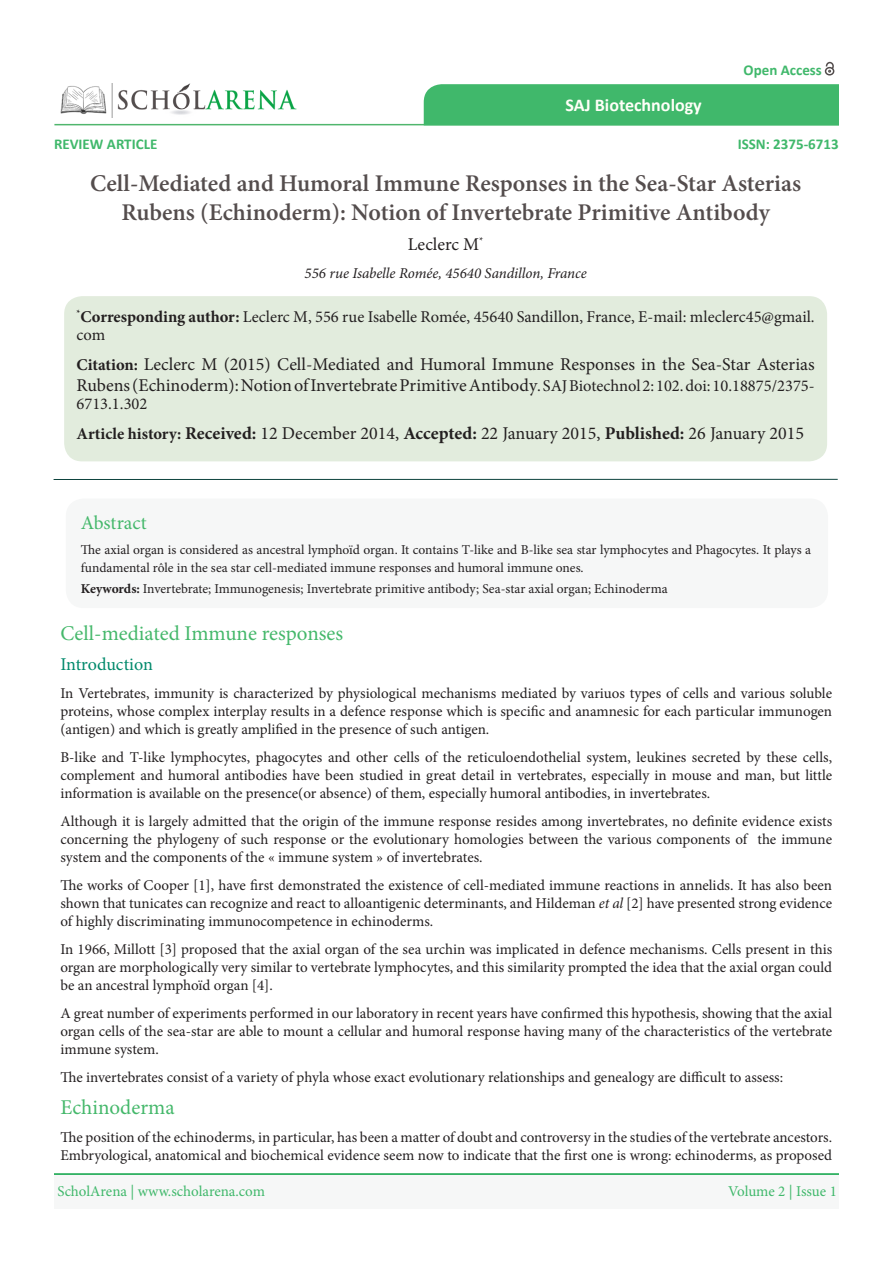
<style>
.page{position:relative;width:893px;height:1263px;background:#fff}
.page>*{position:absolute;margin:0;border:0;box-sizing:border-box;transform-origin:0 0}
.t1{font:600 24px/28.8px "Minion Pro";color:#544d4d;text-align:center}
.t2{font:21px "Minion Pro";color:#45b86b}
.t3{font:19.5px "Minion Pro";color:#45b86b}
.t4{font:18px/21.6px "Minion Pro";color:#231f20}
.t5{font:700 18px "Calibri";color:#fffff8}
.t6{font:18px "Minion Pro";color:#00896b}
.t7{font:16.5px/18px "Minion Pro";color:#231f20}
.t8{font:15px/18px "Minion Pro";color:#231f20;text-align:justify}
.t9{font:15px "Minion Pro";letter-spacing:-.005em;color:#40b86b}
.t10{font:italic 15px "Minion Pro";letter-spacing:-.005em;color:#231f20}
.t11{font:700 15px "Calibri";color:#40b86b}
.t12{font:13.5px/18px "Minion Pro";letter-spacing:-.005em;color:#231f20}
.t13{font:10.5px "Minion Pro";color:#231f20}
.t14{font:700 9.6px "Minion Pro";color:#231f20}
.s1{font-weight:700}
.s2{font-weight:700;font-size:16.5px}
.s3{font-size:16.5px}
.s4{font-style:italic}
</style>
<div class="page">
<hr style="left:54px;top:479px;width:784px;height:1px;background:#0d433d">
<div style="left:64px;top:296px;width:763px;height:165px;background:#e2ecdd;border-radius:18px"></div>
<div style="left:66px;top:498px;width:762px;height:110px;background:#f6f7f7;border-radius:18px"></div>
<img style="left:60px;top:83px;width:237px;height:33px">
<hr style="left:54px;top:124px;width:785px;height:1px;background:#50b66d">
<svg style="left:54px;top:116px;width:106px;height:10px"></svg>
<div style="left:54px;top:1174px;width:785px;height:35px;background:#f6f7f7"></div>
<hr style="left:54px;top:1173px;width:785px;height:2px;background:#0aa345">
<svg style="left:424px;top:61px;width:415px;height:65px"></svg>
<p class="t11" style="left:54px;top:134px;width:105px">REVIEW ARTICLE</p>
<p class="t5" style="left:565px;top:94px;width:138px">SAJ Biotechnology</p>
<p class="t11" style="left:744px;top:60px;width:80px">Open Access</p>
<p class="t11" style="left:738px;top:134px;width:103px">ISSN: 2375-6713</p>
<p class="t1" style="left:90px;top:169px;width:713px">Cell-Mediated and Humoral Immune Responses in the Sea-Star Asterias<br>Rubens (Echinoderm :) Notion of Invertebrate Primitive Antibody</p>
<p class="t13" style="left:479px;top:234px;width:6px">*</p>
<p class="t4" style="left:408px;top:234px;width:73px">Leclerc M</p>
<p class="t10" style="left:305px;top:263px;width:284px">556 rue Isabelle Romée, 45640 Sandillon, France</p>
<p class="t14" style="left:77px;top:306px;width:5px">*</p>
<p class="t7" style="left:77px;top:307px;width:740px"><span class="s1">Corresponding author:</span> Leclerc M, 556 rue Isabelle Romée, 45640 Sandillon, France -E, mail: mleclerc45@gmail. com</p>
<p class="t4" style="left:77px;top:353px;width:740px"><span class="s2">Citation:</span> Leclerc M (2015) Cell-Mediated and Humoral Immune Responses in the Sea-Star Asterias<br>Rubens(Echinoderm :) NotionofInvertebratePrimitiveAntibody<span class="s3">.SAJBiotechnol2:102.doi:10.18875/2375-</span></p>
<p class="t7" style="left:77px;top:395px;width:72px">6713.1.302</p>
<p class="t4" style="left:77px;top:423px;width:729px"><span class="s2">Article history:</span> <span class="s1">Received:</span> 12 December 2014, <span class="s1">Accepted:</span> 22 January 2015, <span class="s1">Published:</span> 26 January 2015</p>
<p class="t3" style="left:81px;top:510px;width:68px">Abstract</p>
<p class="t12" style="left:81px;top:541px;width:732px">The axial organ is considered as ancestral lymphoïd organ It. contains -T like and -B like sea star lymphocytes and Phagocytes It. plays a fundamental rôle in the sea star cell-mediated immune responses and humoral immune ones.</p>
<p class="t12" style="left:81px;top:580px;width:588px"><span class="s1">Keywords:</span> Invertebrate; Immunogenesis; Invertebrate primitive antibody; Sea-star axial organ; Echinoderma</p>
<p class="t2" style="left:60px;top:620px;width:284px">Cell-mediated Immune responses</p>
<p class="t6" style="left:60px;top:653px;width:94px">Introduction</p>
<p class="t8" style="left:60px;top:685px;width:773px">In Vertebrates, immunity is characterized by physiological mechanisms mediated by variuos types of cells and various soluble proteins, whose complex interplay results in a defence response which is specific and anamnesic for each particular immunogen (antigen) and which is greatly amplified in the presence of such antigen.</p>
<p class="t8" style="left:60px;top:749px;width:773px">-B like and -T like lymphocytes, phagocytes and other cells of the reticuloendothelial system, leukines secreted by these cells, complement and humoral antibodies have been studied in great detail in vertebrates, especially in mouse and man, but little information is available on the presence(or absence) of them, especially humoral antibodies in, invertebrates.</p>
<p class="t8" style="left:60px;top:812px;width:773px;text-align:right">Although isit largely admitted that the origin of the immune response resides among invertebrates, no definite evidence exists the immune</p>
<p class="t8" style="left:60px;top:830px;width:688px">concerning the phylogeny of such response or the evolutionary homologies between the various components of system and the components of the « immune system » of invertebrates.</p>
<p class="t8" style="left:60px;top:876px;width:773px">The works of Cooper [ ,]1 have first demonstrated the existence of cell-mediated immune reactions in annelids It. has also been shown that tunicates can recognize and react to alloantigenic determinants, and Hildeman <span class="s4">et al</span> 2[ ] have presented strong evidence of highly discriminating immunocompetence in echinoderms.</p>
<p class="t8" style="left:60px;top:940px;width:773px">In 1966, Millott [3] proposed that the axial organ of the sea urchin was implicated in defence mechanisms. Cells present in this organ are morphologically very similar to vertebrate lymphocytes, and this similarity prompted the idea that the axial organ could be an ancestral lymphoïd organ . [4]</p>
<p class="t8" style="left:60px;top:1004px;width:773px">A great number of experiments performed in our laboratory in recent years have confirmed this hypothesis, showing that the axial organ cells of the sea-star are able to mount a cellular and humoral response having many of the characteristics of the vertebrate immune system.</p>
<p class="t8" style="left:60px;top:1068px;width:724px">The invertebrates consist of a variety of phyla whose exact evolutionary relationships and genealogy are difficult to assess:</p>
<p class="t2" style="left:60px;top:1093px;width:116px">Echinoderma</p>
<p class="t8" style="left:60px;top:1128px;width:773px">The position of the echinoderms in, particular, has been a matter of doubt and controversy in the studies of the vertebrate ancestors.<br>Embryological, anatomical and biochemical evidence seem now to indicate that the first one is wrong: echinoderms, as proposed</p>
<p class="t9" style="left:57px;top:1181px;width:209px">ScholArena | www.scholarena.com</p>
<p class="t9" style="left:728px;top:1181px;width:110px">Volume 2 | Issue 1</p>
</div>
